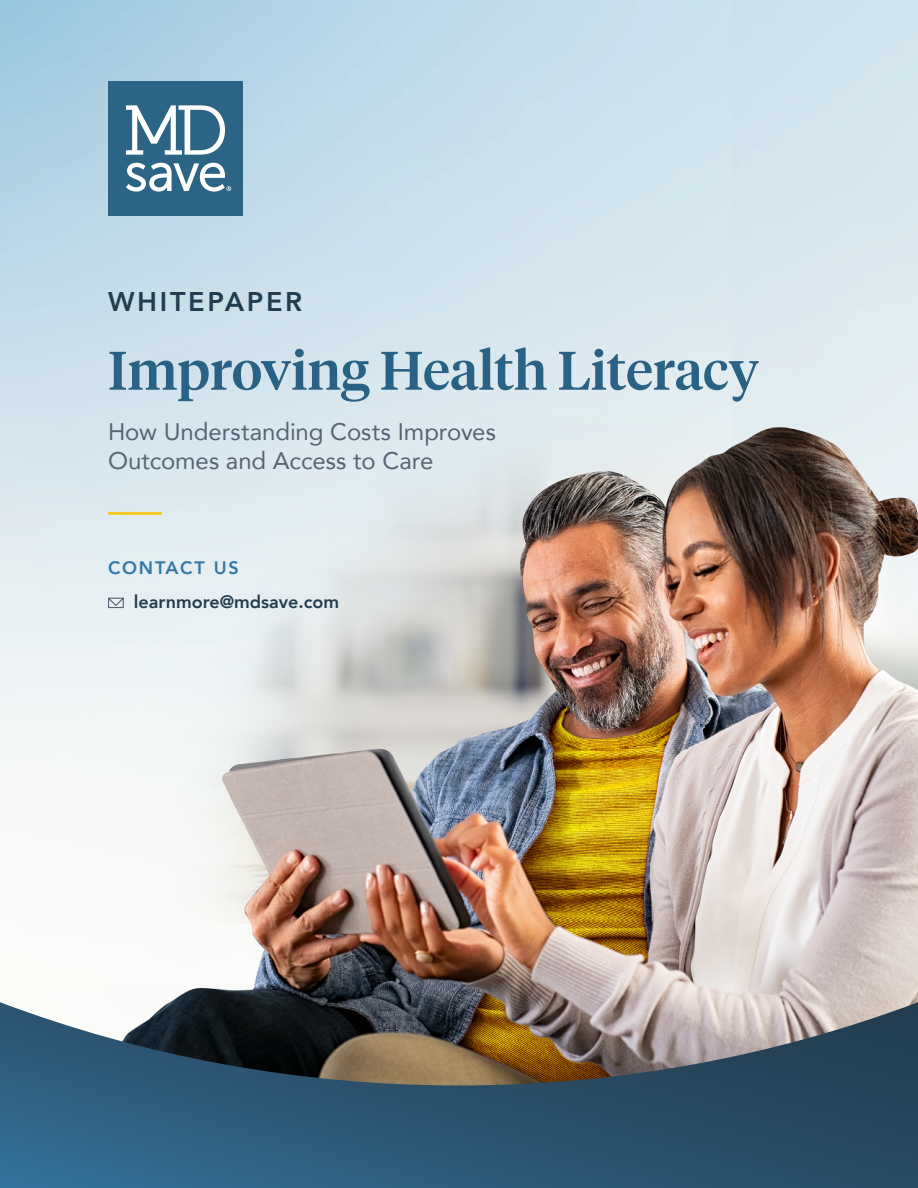
<style>
.page{position:relative;width:918px;height:1188px;background:#fff}
.page>*{position:absolute;margin:0;border:0;box-sizing:border-box;transform-origin:0 0}
.t1{font:500 54px "Tiempos Headline";color:#2a6285}
.t2{font:800 27px "Avenir";letter-spacing:.1em;color:#223d50}
.t3{font:24px/28.8px "Avenir";letter-spacing:-.005em;color:#586373}
.t4{font:800 18px "Avenir";color:#223d50}
.t5{font:800 18px "Avenir";letter-spacing:.1em;color:#3278a4}
</style>
<div class="page">
<img style="left:0;top:0;width:918px;height:1002px">
<svg style="left:0;top:1002px;width:918px;height:186px;background:#425b6b"></svg>
<div style="left:108px;top:81px;width:135px;height:135px;background:#2b6485"></div>
<svg style="left:126px;top:105px;width:99px;height:50px"></svg>
<svg style="left:126px;top:163px;width:105px;height:29px"></svg>
<svg style="left:107px;top:597px;width:18px;height:12px"></svg>
<hr style="left:108px;top:512px;width:54px;height:3px;background:#f7c629">
<p class="t2" style="left:108px;top:280px;width:196px">WHITEPAPER</p>
<h1 class="t1" style="left:108px;top:334px;width:652px">Improving Health Literacy</h1>
<p class="t3" style="left:108px;top:417px;width:389px">How Understanding Costs Improves<br>Outcomes and Access to Care</p>
<p class="t5" style="left:108px;top:554px;width:132px">CONTACT US</p>
<p class="t4" style="left:134px;top:588px;width:207px">learnmore@mdsave.com</p>
</div>
